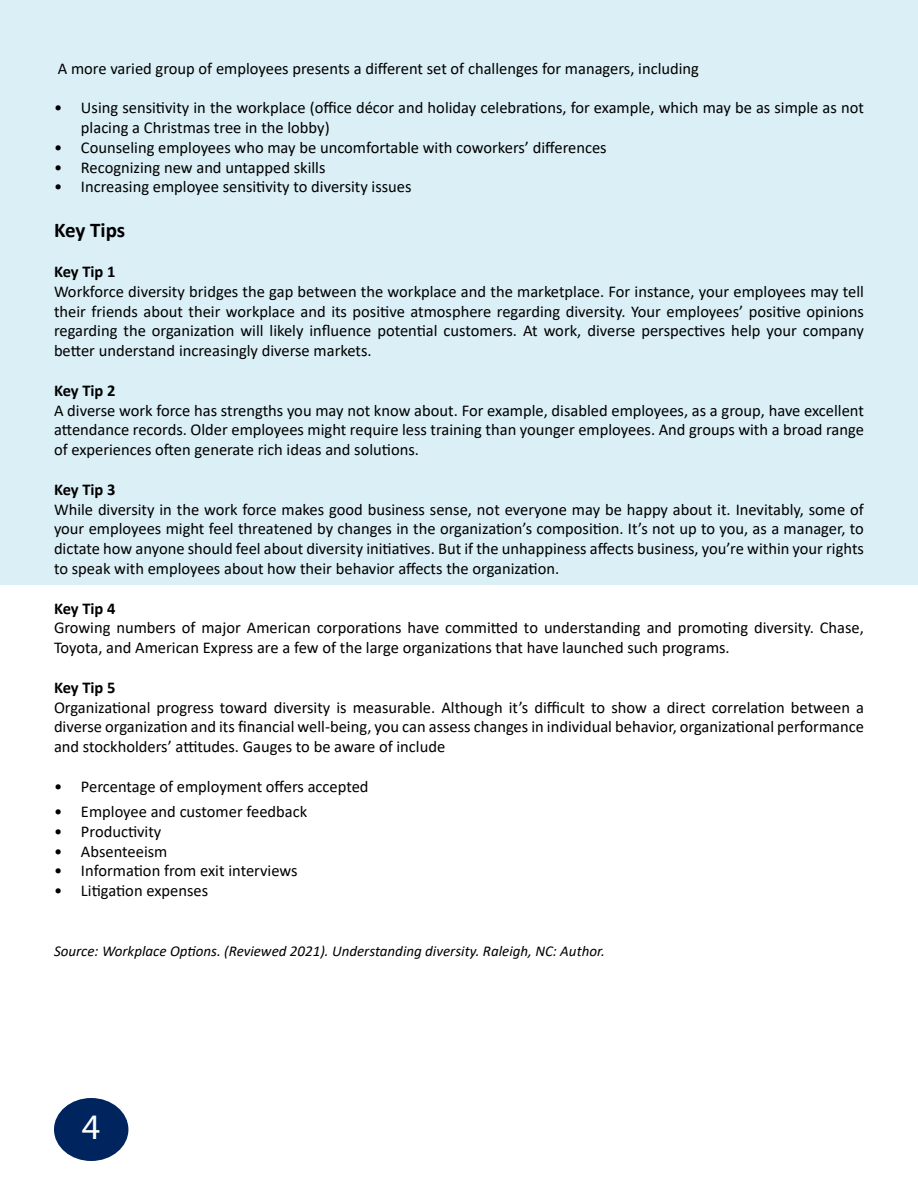
<style>
.page{position:relative;width:918px;height:1188px;background:#fff}
.page>*{position:absolute;margin:0;border:0;box-sizing:border-box;transform-origin:0 0}
.t1{font:36px "Myriad Pro";color:#fff}
.t2{font:700 21px "Calibri";letter-spacing:-.005em;color:#000}
.t3{font:16.5px/19.8px "Calibri";color:#000;text-align:justify}
.t4{font:700 16.5px "Calibri";letter-spacing:-.005em;color:#000}
.t5{font:italic 15px "Calibri";color:#000}
</style>
<div class="page">
<div style="left:1px;top:0;width:917px;height:585px;background:#dbeff6"></div>
<div style="left:54px;top:1098px;width:74px;height:63px;background:#00245d;border-radius:50%"></div>
<p class="t3" style="left:58px;top:58px;width:643px">A more varied group of employees presents a different set of challenges for managers, including</p>
<p class="t3" style="left:81px;top:97px;width:784px;text-indent:-27px">• Using sensitivity in the workplace (office décor and holiday celebrations, for example, which may be as simple as not placing a Christmas tree in the lobby)</p>
<p class="t3" style="left:54px;top:137px;width:554px">• Counseling employees who may be uncomfortable with coworkers’ differences</p>
<p class="t3" style="left:54px;top:157px;width:273px">• Recognizing new and untapped skills</p>
<p class="t3" style="left:54px;top:177px;width:359px">• Increasing employee sensitivity to diversity issues</p>
<p class="t2" style="left:54px;top:216px;width:73px">Key Tips</p>
<p class="t4" style="left:54px;top:260px;width:63px">Key Tip 1</p>
<p class="t3" style="left:54px;top:281px;width:812px">Workforce diversity bridges the gap between the workplace and the marketplace. For instance, your employees may tell their friends about their workplace and its positive atmosphere regarding diversity. Your employees’ positive opinions regarding the organization will likely influence potential customers. At work, diverse perspectives help your company better understand increasingly diverse markets.</p>
<p class="t4" style="left:54px;top:379px;width:63px">Key Tip 2</p>
<p class="t3" style="left:54px;top:400px;width:812px">A diverse work force has strengths you may not know about. For example, disabled employees, as a group, have excellent attendance records. Older employees might require less training than younger employees. And groups with a broad range of experiences often generate rich ideas and solutions.</p>
<p class="t4" style="left:54px;top:478px;width:63px">Key Tip 3</p>
<p class="t3" style="left:54px;top:499px;width:811px">While diversity in the work force makes good business sense, not everyone may be happy about it. Inevitably, some of your employees might feel threatened by changes in the organization’s composition. It’s not up to you, as a manager, to dictate how anyone should feel about diversity initiatives. But if the unhappiness affects business, you’re within your rights to speak with employees about how their behavior affects the organization.</p>
<p class="t4" style="left:54px;top:596px;width:63px">Key Tip 4</p>
<p class="t3" style="left:54px;top:618px;width:812px">Growing numbers of major American corporations have committed to understanding and promoting diversity. Chase,<br>Toyota, and American Express are a few of the large organizations that have launched such programs.</p>
<p class="t4" style="left:54px;top:676px;width:63px">Key Tip 5</p>
<p class="t3" style="left:54px;top:697px;width:812px">Organizational progress toward diversity is measurable. Although it’s difficult to show a direct correlation between a diverse organization and its financial well-being, you can assess changes in individual behavior, organizational performance and stockholders’ attitudes. Gauges to be aware of include</p>
<p class="t3" style="left:54px;top:776px;width:316px">• Percentage of employment offers accepted</p>
<p class="t3" style="left:54px;top:801px;width:255px">• Employee and customer feedback</p>
<p class="t3" style="left:54px;top:821px;width:109px">• Productivity</p>
<p class="t3" style="left:54px;top:841px;width:115px">• Absenteeism</p>
<p class="t3" style="left:54px;top:861px;width:245px">• Information from exit interviews</p>
<p class="t3" style="left:54px;top:880px;width:156px">• Litigation expenses</p>
<p class="t5" style="left:54px;top:940px;width:552px">Source: Workplace Options. (Reviewed 2021). Understanding diversity. Raleigh, NC: Author.</p>
<h1 class="t1" style="left:82px;top:1104px;width:20px">4</h1>
</div>
